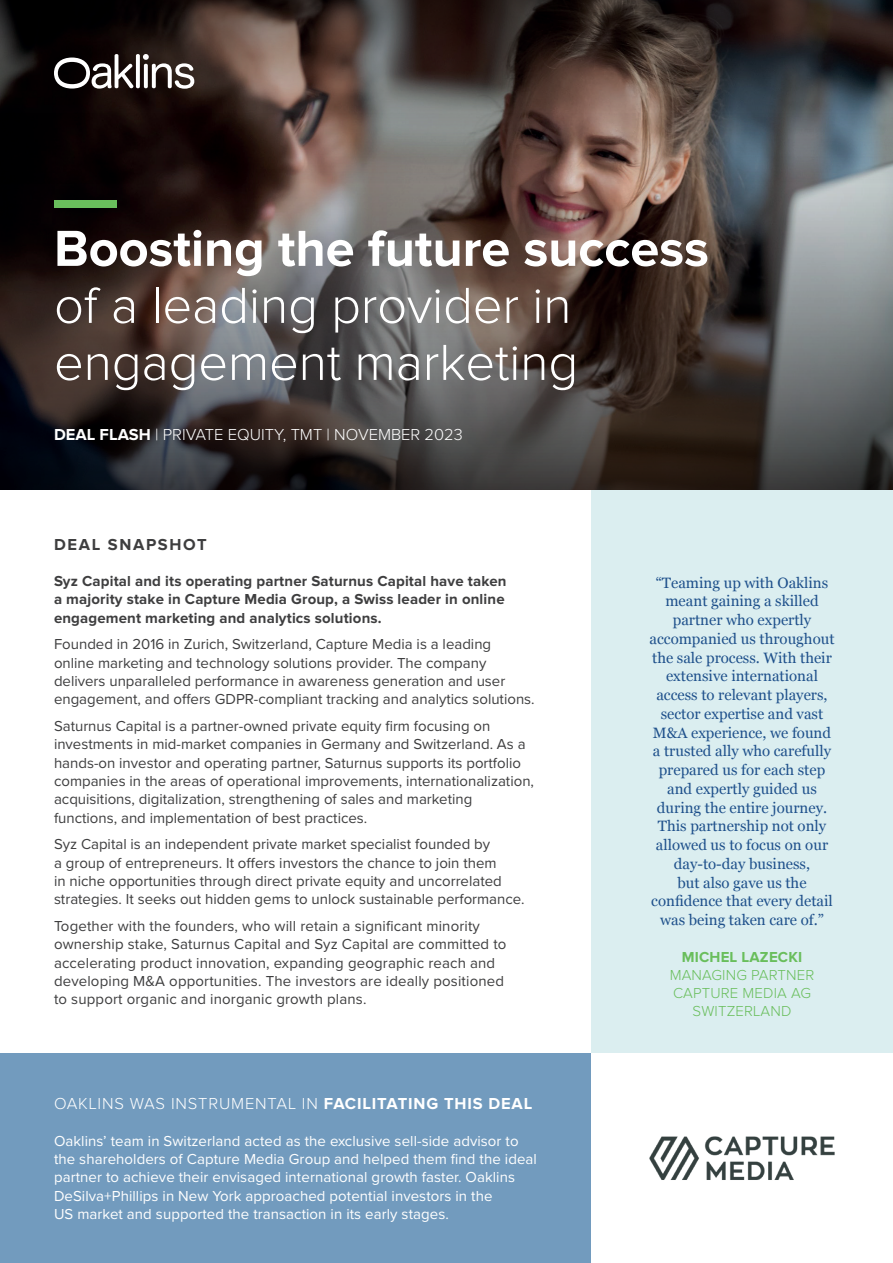
<style>
.page{position:relative;width:893px;height:1263px;background:#fff}
.page>*{position:absolute;margin:0;border:0;box-sizing:border-box;transform-origin:0 0}
.t1{font:300 52.5px/57px "Proxima Nova";letter-spacing:-.005em;color:#fff}
.t2{font:700 52.5px "Proxima Nova";letter-spacing:-.005em;color:#fff}
.t3{font:300 16.5px "Proxima Nova";letter-spacing:.05em;color:#fff}
.t4{font:300 16.5px "Proxima Nova";color:#fff}
.t5{font:700 16.5px "Proxima Nova";letter-spacing:.1em;color:#3e3e3f}
.t6{font:15px/18.3px "Proxima Nova";color:#3e3e3f}
.t7{font:15px/18.8px "Georgia";color:#1e508b;text-align:center}
.t8{font:15px/18.3px "Proxima Nova";letter-spacing:.005em;color:#fff}
.t9{font:700 15px/18.3px "Proxima Nova";letter-spacing:.01em;color:#3e3e3f}
.t10{font:300 15px/18px "Proxima Nova";letter-spacing:.01em;color:#69be5c;text-align:center}
.t11{font:700 15px "Proxima Nova";letter-spacing:.01em;color:#69be5c}
.s1{font-weight:700}
</style>
<div class="page">
<div style="left:591px;top:489px;width:302px;height:581px;background:#dbeef0"></div>
<div style="left:0;top:1054px;width:591px;height:209px;background:#729bbe"></div>
<div style="left:591px;top:1054px;width:302px;height:209px;background:#fff"></div>
<img style="left:649px;top:1136px;width:186px;height:44px">
<svg style="left:0;top:0;width:893px;height:111px;background:#392f2b"></svg>
<svg style="left:0;top:111px;width:893px;height:379px;background:#4d4543"></svg>
<svg style="left:54px;top:54px;width:140px;height:35px"></svg>
<div style="left:54px;top:200px;width:63px;height:7px;background:#69be5c"></div>
<h1 class="t2" style="left:54px;top:218px;width:656px">Boosting the future success</h1>
<h1 class="t1" style="left:54px;top:279px;width:526px">of a leading provider in engagement marketing</h1>
<p class="t4" style="left:54px;top:426px;width:410px"><span class="s1">DEAL FLASH</span> | PRIVATE EQUITY, TMT | NOVEMBER 2023</p>
<p class="t5" style="left:54px;top:535px;width:154px">DEAL SNAPSHOT</p>
<p class="t9" style="left:54px;top:572px;width:454px">Syz Capital and its operating partner Saturnus Capital have taken a majority stake in Capture Media Group, a Swiss leader in online engagement marketing and analytics solutions.</p>
<p class="t6" style="left:54px;top:634px;width:482px">Founded in 2016 in Zurich, Switzerland, Capture Media is a leading online marketing and technology solutions provider. The company delivers unparalleled performance in awareness generation and user engagement, and offers GDPR-compliant tracking and analytics solutions.</p>
<p class="t6" style="left:54px;top:716px;width:482px">Saturnus Capital is a partner-owned private equity firm focusing on investments in mid-market companies in Germany and Switzerland. As a hands-on investor and operating partner, Saturnus supports its portfolio companies in the areas of operational improvements, internationalization, acquisitions, digitalization, strengthening of sales and marketing functions, and implementation of best practices.</p>
<p class="t6" style="left:54px;top:834px;width:472px">Syz Capital is an independent private market specialist founded by<br>a group of entrepreneurs. It offers investors the chance to join them<br>in niche opportunities through direct private equity and uncorrelated strategies. It seeks out hidden gems to unlock sustainable performance.</p>
<p class="t6" style="left:54px;top:916px;width:454px">Together with the founders, who will retain a significant minority ownership stake, Saturnus Capital and Syz Capital are committed to accelerating product innovation, expanding geographic reach and developing M&amp;A opportunities. The investors are ideally positioned to support organic and inorganic growth plans.</p>
<p class="t3" style="left:54px;top:1096px;width:480px">OAKLINS WAS INSTRUMENTAL IN <span class="s1">FACILITATING THIS DEAL</span></p>
<p class="t8" style="left:54px;top:1131px;width:484px">Oaklins’ team in Switzerland acted as the exclusive sell-side advisor to the shareholders of Capture Media Group and helped them find the ideal partner to achieve their envisaged international growth faster. Oaklins DeSilva+Phillips in New York approached potential investors in the<br>US market and supported the transaction in its early stages.</p>
<p class="t7" style="left:649px;top:572px;width:187px">“Teaming up with Oaklins meant gaining a skilled partner who expertly accompanied us throughout the sale process. With their extensive international access to relevant players, sector expertise and vast<br>M&amp;A experience, we found a trusted ally who carefully prepared us for each step and expertly guided us during the entire journey.<br>This partnership not only allowed us to focus on our day-to-day business,<br>but also gave us the confidence that every detail was being taken care of.”</p>
<p class="t11" style="left:682px;top:948px;width:122px">MICHEL LAZECKI</p>
<p class="t10" style="left:670px;top:966px;width:146px">MANAGING PARTNER<br>CAPTURE MEDIA AG<br>SWITZERLAND</p>
</div>
